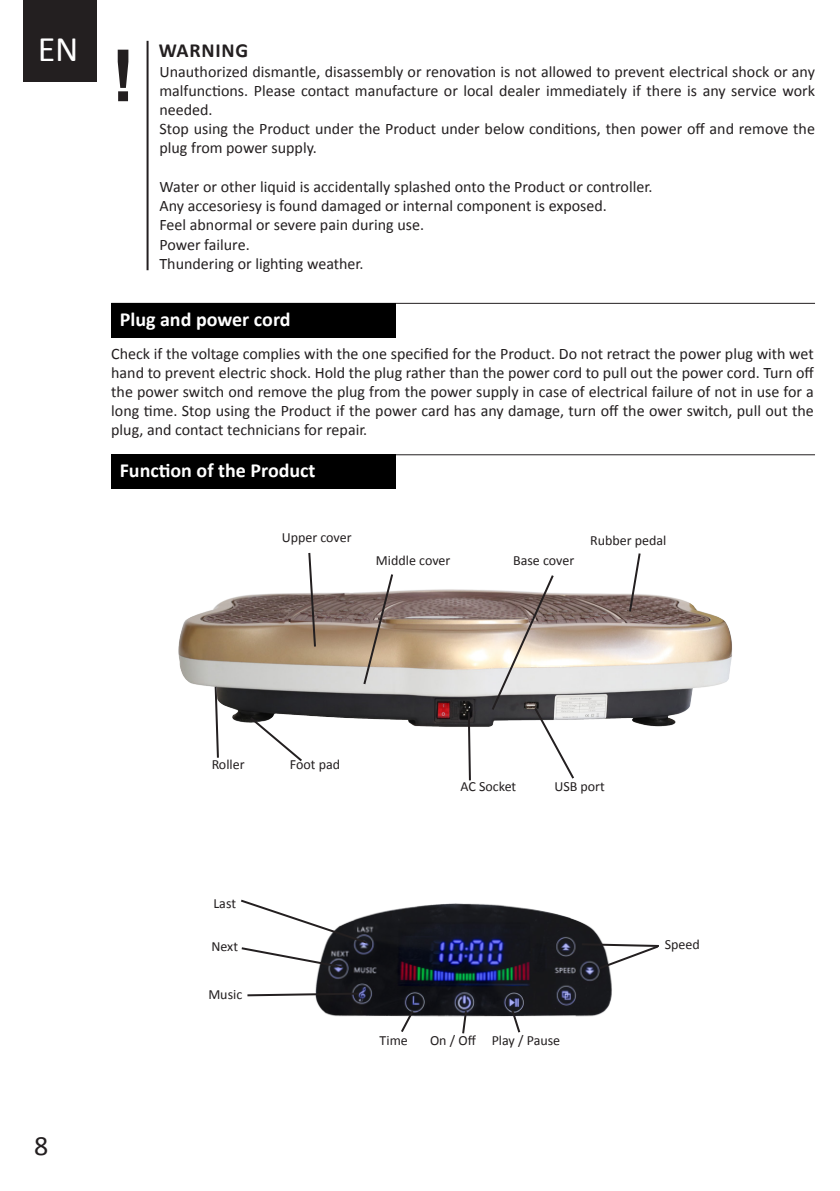
<style>
.page{position:relative;width:840px;height:1191px;background:#fff}
.page>*{position:absolute;margin:0;border:0;box-sizing:border-box;transform-origin:0 0}
.t1{font:700 72px "Arial";color:#231f20}
.t2{font:36px "Calibri";color:#fff}
.t3{font:28px "Calibri";color:#231f20}
.t4{font:700 20px "Calibri";color:#fff}
.t5{font:700 20px "Calibri";letter-spacing:.04em;color:#231f20}
.t6{font:16px/19.2px "Calibri";color:#231f20;text-align:justify}
.t7{font:14px "Calibri";color:#231f20}
</style>
<div class="page">
<div style="left:24px;top:0;width:73px;height:81px;background:#231f20"></div>
<hr style="left:146px;top:41px;width:2px;height:229px;background:#231f20">
<hr style="left:111px;top:303px;width:703px;height:1px;background:#231f20">
<div style="left:111px;top:303px;width:284px;height:35px;background:#000"></div>
<hr style="left:111px;top:454px;width:703px;height:1px;background:#231f20">
<div style="left:111px;top:454px;width:284px;height:35px;background:#000"></div>
<img style="left:178px;top:589px;width:554px;height:138px">
<img style="left:315px;top:903px;width:297px;height:114px">
<svg style="left:307px;top:552px;width:10px;height:96px"></svg>
<svg style="left:362px;top:574px;width:32px;height:112px;background:#b3a397"></svg>
<svg style="left:627px;top:553px;width:14px;height:60px"></svg>
<svg style="left:248px;top:715px;width:56px;height:47px"></svg>
<svg style="left:213px;top:684px;width:7px;height:74px"></svg>
<svg style="left:466px;top:710px;width:5px;height:71px"></svg>
<svg style="left:489px;top:575px;width:86px;height:204px"></svg>
<svg style="left:399px;top:1008px;width:16px;height:24px"></svg>
<svg style="left:460px;top:1009px;width:8px;height:25px"></svg>
<svg style="left:509px;top:1008px;width:12px;height:25px"></svg>
<svg style="left:579px;top:942px;width:80px;height:28px"></svg>
<svg style="left:241px;top:899px;width:128px;height:70px"></svg>
<svg style="left:247px;top:991px;width:113px;height:6px"></svg>
<h2 class="t2" style="left:38px;top:26px;width:42px">EN</h2>
<p class="t1" style="left:111px;top:28px;width:25px">!</p>
<p class="t5" style="left:159px;top:38px;width:91px">WARNING</p>
<p class="t6" style="left:159px;top:62px;width:656px">Unauthorized dismantle, disassembly or renovation is not allowed to prevent electrical shock or any malfunctions. Please contact manufacture or local dealer immediately if there is any service work needed.</p>
<p class="t6" style="left:159px;top:119px;width:656px">Stop using the Product under the Product under below conditions, then power off and remove the plug from power supply.</p>
<p class="t6" style="left:159px;top:177px;width:494px">Water or other liquid is accidentally splashed onto the Product or controller.</p>
<p class="t6" style="left:159px;top:196px;width:449px">Any accesoriesy is found damaged or internal component is exposed.</p>
<p class="t6" style="left:159px;top:215px;width:266px">Feel abnormal or severe pain during use.</p>
<p class="t6" style="left:159px;top:235px;width:92px">Power failure.</p>
<p class="t6" style="left:159px;top:254px;width:205px">Thundering or lighting weather.</p>
<p class="t4" style="left:120px;top:306px;width:172px">Plug and power cord</p>
<p class="t6" style="left:111px;top:344px;width:704px">Check if the voltage complies with the one specified for the Product. Do not retract the power plug with wet hand to prevent electric shock. Hold the plug rather than the power cord to pull out the power cord. Turn off the power switch ond remove the plug from the power supply in case of electrical failure of not in use for a long time. Stop using the Product if the power card has any damage, turn off the ower switch, pull out the plug, and contact technicians for repair.</p>
<p class="t4" style="left:120px;top:458px;width:197px">Function of the Product</p>
<p class="t7" style="left:281px;top:528px;width:71px">Upper cover</p>
<p class="t7" style="left:376px;top:551px;width:76px">Middle cover</p>
<p class="t7" style="left:513px;top:551px;width:63px">Base cover</p>
<p class="t7" style="left:589px;top:531px;width:78px">Rubber pedal</p>
<p class="t3" style="left:34px;top:1128px;width:16px">8</p>
<p class="t7" style="left:211px;top:755px;width:34px">Roller</p>
<p class="t7" style="left:289px;top:755px;width:52px">Foot pad</p>
<p class="t7" style="left:213px;top:894px;width:24px">Last</p>
<p class="t7" style="left:460px;top:777px;width:57px">AC Socket</p>
<p class="t7" style="left:554px;top:777px;width:52px">USB port</p>
<p class="t7" style="left:211px;top:937px;width:28px">Next</p>
<p class="t7" style="left:664px;top:935px;width:37px">Speed</p>
<p class="t7" style="left:208px;top:985px;width:35px">Music</p>
<p class="t7" style="left:379px;top:1031px;width:30px">Time</p>
<p class="t7" style="left:430px;top:1031px;width:132px">On / Off Play / Pause</p>
</div>
